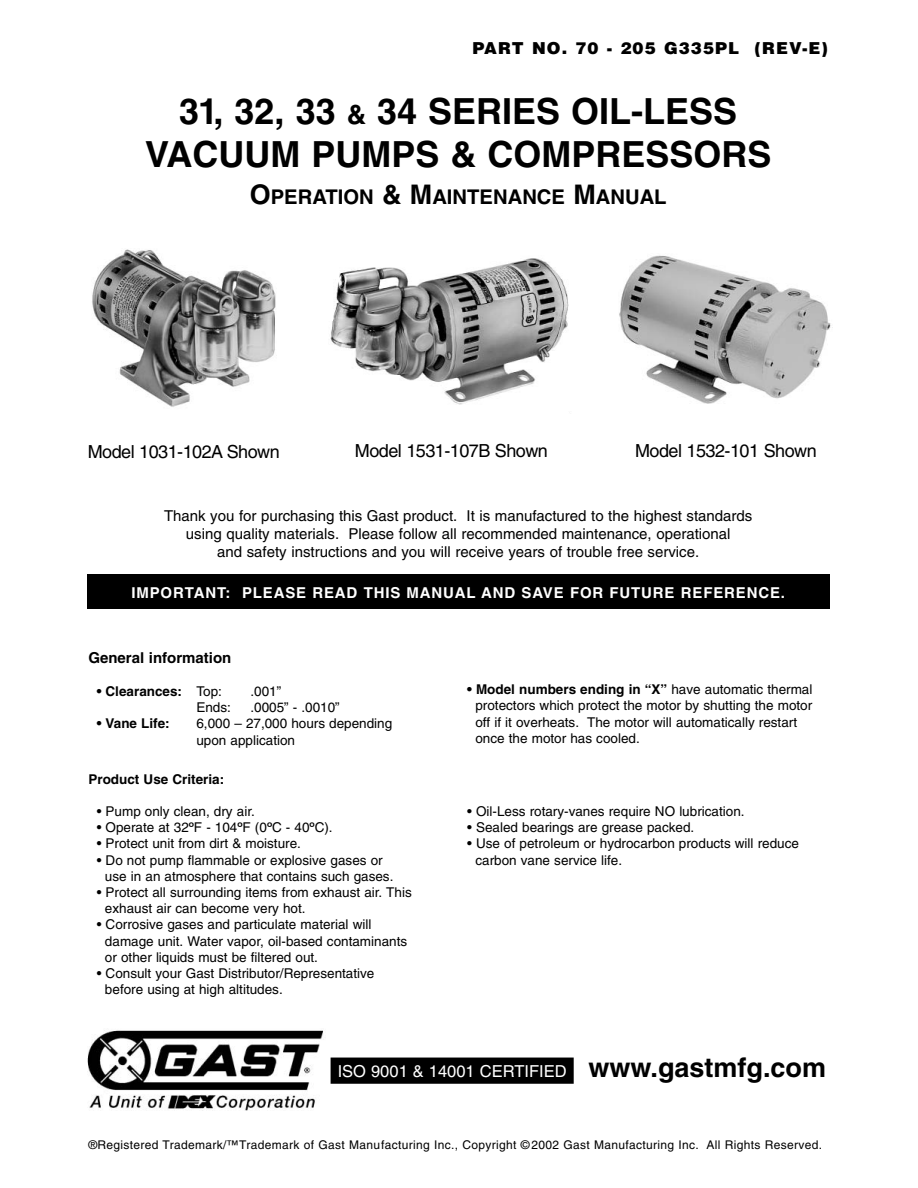
<style>
.page{position:relative;width:918px;height:1188px;background:#fff}
.page>*{position:absolute;margin:0;border:0;box-sizing:border-box;transform-origin:0 0}
.t1{font:700 36px/43.2px "Helvetica";color:#000;text-align:center}
.t2{font:700 20.25px "Helvetica";color:#000}
.t3{font:18px "Helvetica";letter-spacing:-.03em;color:#000}
.t4{font:16.5px "Helvetica";color:#fff}
.t5{font:900 16.5px "Helvetica";letter-spacing:.065em;color:#000}
.t6{font:15px/18px "Helvetica";color:#000;text-align:center}
.t7{font:700 15px "Helvetica";letter-spacing:.055em;color:#fff}
.t8{font:700 15px "Helvetica";color:#000}
.t9{font:13.5px/16.2px "Helvetica";color:#000}
.t10{font:700 13.5px "Helvetica";color:#000}
.t11{font:12px "Helvetica";letter-spacing:.03em;color:#000}
.s1{font-size:27px}
.s2{font-weight:400}
.s3{font-family:"Helvetica Neue";font-weight:500}
.s4{font-weight:700}
.s5{font-weight:700;font-size:27px;color:#000}
</style>
<div class="page">
<div style="left:87px;top:575px;width:742px;height:34px;background:#000"></div>
<div style="left:332px;top:1059px;width:240px;height:23px;background:#000"></div>
<div style="left:331px;top:1058px;width:243px;height:26px;border:2px solid #000"></div>
<img style="left:87px;top:1030px;width:236px;height:80px">
<img style="left:92px;top:249px;width:184px;height:158px">
<img style="left:330px;top:258px;width:239px;height:147px">
<img style="left:619px;top:255px;width:212px;height:149px">
<p class="t5" style="left:473px;top:42px;width:357px">PART NO. 70 - 205 G335PL (REV-E)</p>
<h1 class="t1" style="left:145px;top:93px;width:628px">31, 32, 33 <span class="s1">&amp;</span> 34 SERIES OIL-LESS<br>VACUUM PUMPS &amp; COMPRESSORS</h1>
<h2 class="t2" style="left:250px;top:189px;width:418px"><span class="s1">O</span>PERATION <span class="s1">&amp; M</span>AINTENANCE <span class="s1">M</span>ANUAL</h2>
<h3 class="t3" style="left:88px;top:445px;width:194px">Model 1031-102A Shown</h3>
<h3 class="t3" style="left:355px;top:444px;width:195px">Model 1531-107B Shown</h3>
<h3 class="t3" style="left:635px;top:444px;width:183px">Model 1532-101 Shown</h3>
<p class="t6" style="left:164px;top:508px;width:590px">Thank you for purchasing this Gast product. It is manufactured to the highest standards using quality materials. Please follow all recommended maintenance, operational<br>and safety instructions and you will receive years of trouble free service.</p>
<p class="t7" style="left:131px;top:587px;width:655px">IMPORTANT: PLEASE READ THIS MANUAL AND SAVE FOR FUTURE REFERENCE.</p>
<p class="t8" style="left:88px;top:652px;width:144px">General information</p>
<p class="t10" style="left:97px;top:686px;width:127px">• Clearances: <span class="s2">Top:</span></p>
<p class="t9" style="left:250px;top:685px;width:32px">.001”</p>
<p class="t9" style="left:196px;top:701px;width:36px">Ends:</p>
<p class="t9" style="left:250px;top:701px;width:91px">.0005” - .0010”</p>
<p class="t10" style="left:97px;top:719px;width:74px">• Vane Life:</p>
<p class="t9" style="left:196px;top:717px;width:197px">6,000 – 27,000 hours depending upon application</p>
<p class="t10" style="left:88px;top:774px;width:137px">Product Use Criteria:</p>
<p class="t9" style="left:97px;top:804px;width:160px">• Pump only clean, dry air.</p>
<p class="t9" style="left:97px;top:821px;width:238px">• Operate at 32<span class="s3">º</span>F - 104<span class="s3">º</span>F (0<span class="s3">º</span>C - 40<span class="s3">º</span>C).</p>
<p class="t9" style="left:97px;top:837px;width:206px">• Protect unit from dirt &amp; moisture.</p>
<p class="t9" style="left:105px;top:853px;width:290px;text-indent:-8px">• Do not pump flammable or explosive gases or use in an atmosphere that contains such gases.</p>
<p class="t9" style="left:105px;top:885px;width:308px;text-indent:-8px">• Protect all surrounding items from exhaust air. This exhaust air can become very hot.</p>
<p class="t9" style="left:105px;top:918px;width:304px;text-indent:-8px">• Corrosive gases and particulate material will damage unit. Water vapor, oil-based contaminants or other liquids must be filtered out.</p>
<p class="t9" style="left:105px;top:966px;width:271px;text-indent:-8px">• Consult your Gast Distributor/Representative before using at high altitudes.</p>
<p class="t9" style="left:475px;top:683px;width:338px;text-indent:-8px"><span class="s4">• Model numbers ending in “X”</span> have automatic thermal protectors which protect the motor by shutting the motor off if it overheats. The motor will automatically restart once the motor has cooled.</p>
<p class="t9" style="left:467px;top:804px;width:279px">• Oil-Less rotary-vanes require NO lubrication.</p>
<p class="t9" style="left:467px;top:821px;width:229px">• Sealed bearings are grease packed.</p>
<p class="t9" style="left:475px;top:837px;width:325px;text-indent:-8px">• Use of petroleum or hydrocarbon products will reduce carbon vane service life.</p>
<p class="t4" style="left:338px;top:1065px;width:490px">ISO 9001 &amp; 14001 CERTIFIED <span class="s5">www.gastmfg.com</span></p>
<p class="t11" style="left:88px;top:1140px;width:735px">®Registered Trademark/™Trademark of Gast Manufacturing Inc., Copyright ©2002 Gast Manufacturing Inc. All Rights Reserved.</p>
</div>
